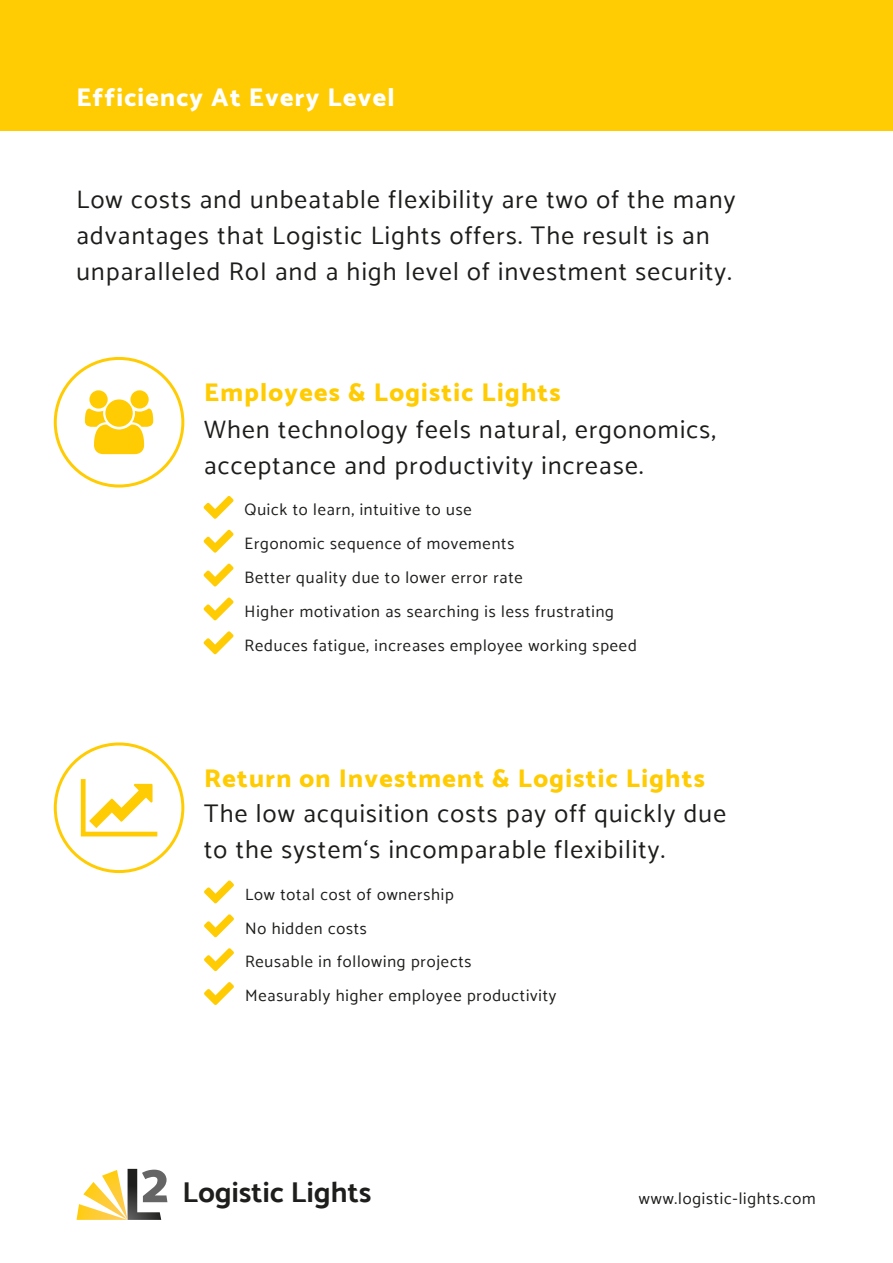
<style>
.page{position:relative;width:893px;height:1263px;background:#fff}
.page>*{position:absolute;margin:0;border:0;box-sizing:border-box;transform-origin:0 0}
.t1{font:700 28.95px "Catamaran";letter-spacing:.01em;color:#1e1e1c}
.t2{font:25.5px/36px "Catamaran";letter-spacing:.05em;color:#1d1d1b}
.t3{font:800 25.5px "Catamaran";letter-spacing:.05em;color:#ffcc03}
.t4{font:800 25.5px "Catamaran";letter-spacing:.05em;color:#fff}
.t5{font:16.5px/33.9px "Catamaran";letter-spacing:.05em;color:#1d1d1b}
</style>
<div class="page">
<div style="left:0;top:0;width:893px;height:131px;background:#ffcc03"></div>
<svg style="left:77px;top:1169px;width:90px;height:51px"></svg>
<div style="left:54px;top:742px;width:130px;height:131px;border:3px solid #ffcc03;border-radius:50%"></div>
<svg style="left:81px;top:779px;width:76px;height:57px"></svg>
<svg style="left:204px;top:880px;width:30px;height:23px"></svg>
<svg style="left:204px;top:914px;width:30px;height:23px"></svg>
<svg style="left:204px;top:982px;width:30px;height:23px"></svg>
<svg style="left:204px;top:948px;width:30px;height:23px"></svg>
<div style="left:54px;top:357px;width:130px;height:130px;border:3px solid #ffcc03;border-radius:50%"></div>
<svg style="left:85px;top:390px;width:68px;height:64px"></svg>
<svg style="left:204px;top:496px;width:29px;height:23px"></svg>
<svg style="left:204px;top:530px;width:29px;height:23px"></svg>
<svg style="left:204px;top:631px;width:29px;height:23px"></svg>
<svg style="left:204px;top:564px;width:29px;height:22px"></svg>
<svg style="left:204px;top:597px;width:29px;height:23px"></svg>
<h2 class="t4" style="left:77px;top:82px;width:320px">Efficiency At Every Level</h2>
<h2 class="t2" style="left:77px;top:182px;width:660px">Low costs and unbeatable flexibility are two of the many advantages that Logistic Lights offers. The result is an unparalleled RoI and a high level of investment security.</h2>
<h2 class="t3" style="left:204px;top:377px;width:358px">Employees &amp; Logistic Lights</h2>
<h2 class="t2" style="left:204px;top:411px;width:513px">When technology feels natural, ergonomics, acceptance and productivity increase.</h2>
<p class="t5" style="left:245px;top:492px;width:271px">Quick to learn, intuitive to use<br>Ergonomic sequence of movements</p>
<p class="t5" style="left:245px;top:560px;width:371px">Better quality due to lower error rate<br>Higher motivation as searching is less frustrating</p>
<p class="t5" style="left:245px;top:628px;width:394px">Reduces fatigue, increases employee working speed</p>
<h2 class="t3" style="left:204px;top:763px;width:502px">Return on Investment &amp; Logistic Lights</h2>
<h2 class="t2" style="left:204px;top:795px;width:523px">The low acquisition costs pay off quickly due to the system‘s incomparable flexibility.</h2>
<p class="t5" style="left:245px;top:877px;width:210px">Low total cost of ownership<br>No hidden costs</p>
<p class="t5" style="left:245px;top:945px;width:228px">Reusable in following projects</p>
<p class="t5" style="left:245px;top:979px;width:313px">Measurably higher employee productivity</p>
<h1 class="t1" style="left:182px;top:1175px;width:190px">Logistic Lights</h1>
<p class="t5" style="left:639px;top:1181px;width:178px">www.logistic-lights.com</p>
</div>
